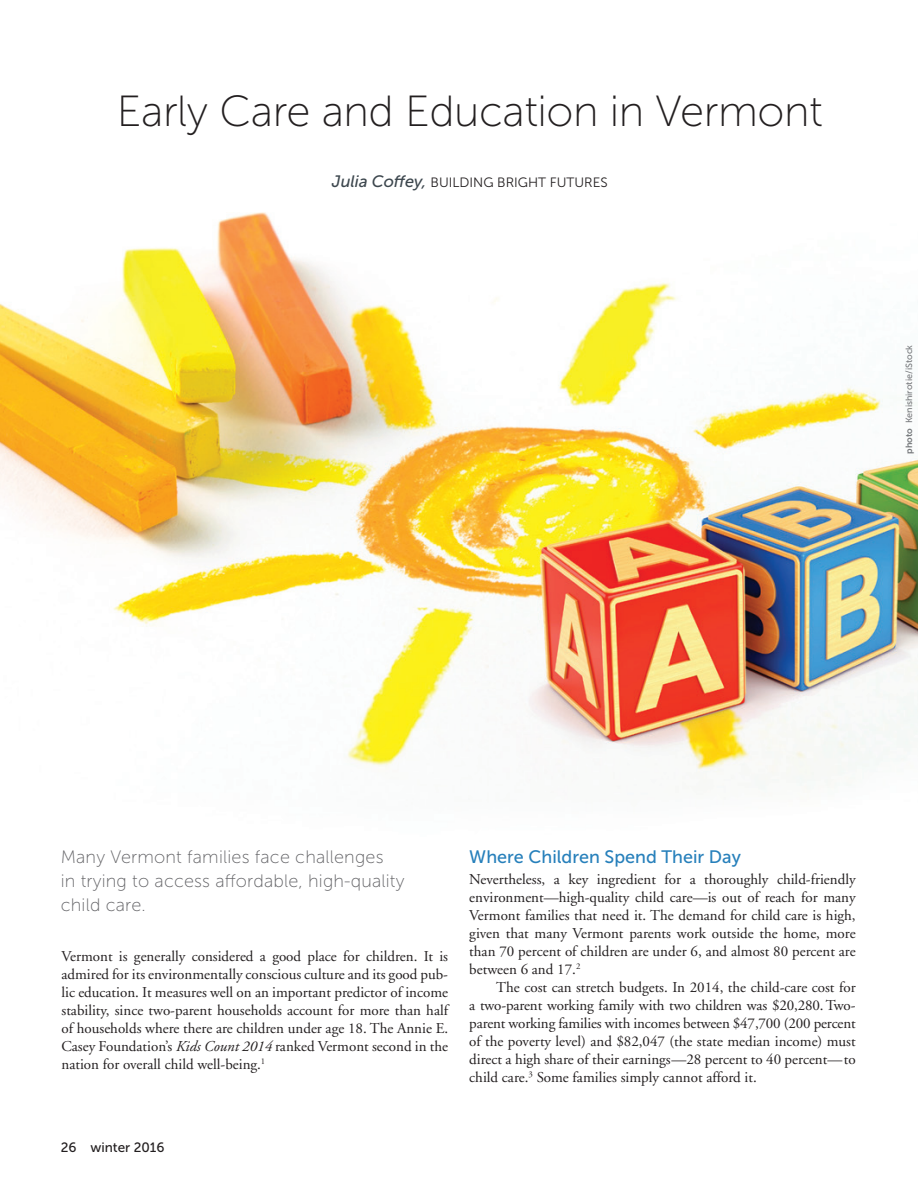
<style>
.page{position:relative;width:918px;height:1188px;background:#fff}
.page>*{position:absolute;margin:0;border:0;box-sizing:border-box;transform-origin:0 0}
.COVER_Headline{font:43.5px "Museo Sans 100";letter-spacing:-.01em;color:#231f20}
.Intro_highlight{font:18px/24px "Museo Sans 100";letter-spacing:.01em;color:#636366}
.BODY-_A-head{font:18px "Museo Sans 500";color:#2780bb}
.BODY-no_indents{font:15px/18px "Adobe Garamond";color:#231f20;text-align:justify}
.BODY-text{font:15px/18px "Adobe Garamond";color:#231f20;text-align:justify}
.t1{font:13.5px "Museo Sans 300";color:#231f20}
.t2{font:13.5px "Museo Sans 500";color:#231f20}
.PHOTO-captions{font:9px "Museo Sans 500";color:#76787b}
.s1{font-family:"Museo Sans 500";font-style:italic;font-size:16.5px;color:#3d474e}
.s2{font-family:"Museo Sans 700"}
.s3{font-style:italic}
</style>
<div class="page">
<img style="left:0;top:212px;width:918px;height:577px">
<p class="COVER_Headline" style="left:117px;top:88px;width:708px">Early Care and Education in Vermont</p>
<p class="t1" style="left:332px;top:175px;width:277px"><span class="s1">Julia Coffey,</span> BUILDING BRIGHT FUTURES</p>
<p class="PHOTO-captions" style="left:904px;top:454px;width:110px;rotate:-90deg"><span class="s2">photo</span> Kenishirotie/iStock</p>
<p class="Intro_highlight" style="left:61px;top:845px;width:345px">Many Vermont families face challenges<br>in trying to access affordable, high-quality child care.</p>
<p class="BODY-no_indents" style="left:61px;top:948px;width:388px">Vermont is generally considered a good place for children. It is admired for its environmentally conscious culture and its good pub&shy;lic education. It measures well on an important predictor of income stability, since two-parent households account for more than half of households where there are children under age 18. The Annie E.<br>Casey Foundation’s <span class="s3">Kids Count 2014</span> ranked Vermont second in the nation for overall child well-being.<sup>1</sup></p>
<p class="BODY-_A-head" style="left:469px;top:846px;width:273px">Where Children Spend Their Day</p>
<p class="BODY-no_indents" style="left:469px;top:871px;width:388px">Nevertheless, a key ingredient for a thoroughly child-friendly environment—high-quality child care—is out of reach for many Vermont families that need it. The demand for child care is high, given that many Vermont parents work outside the home, more than 70 percent of children are under 6, and almost 80 percent are between 6 and 17.<sup>2</sup></p>
<p class="BODY-text" style="left:469px;top:979px;width:388px;text-indent:27px">The cost can stretch budgets. In 2014, the child-care cost for a two-parent working family with two children was $20,280. Two&shy;parent working families with incomes between $47,700 (200 percent of the poverty level) and $82,047 (the state median income) must direct a high share of their earnings—28 percent to 40 percent—to child care.<sup>3</sup> Some families simply cannot afford it.</p>
<p class="t2" style="left:61px;top:1140px;width:105px">26 winter 2016</p>
</div>
